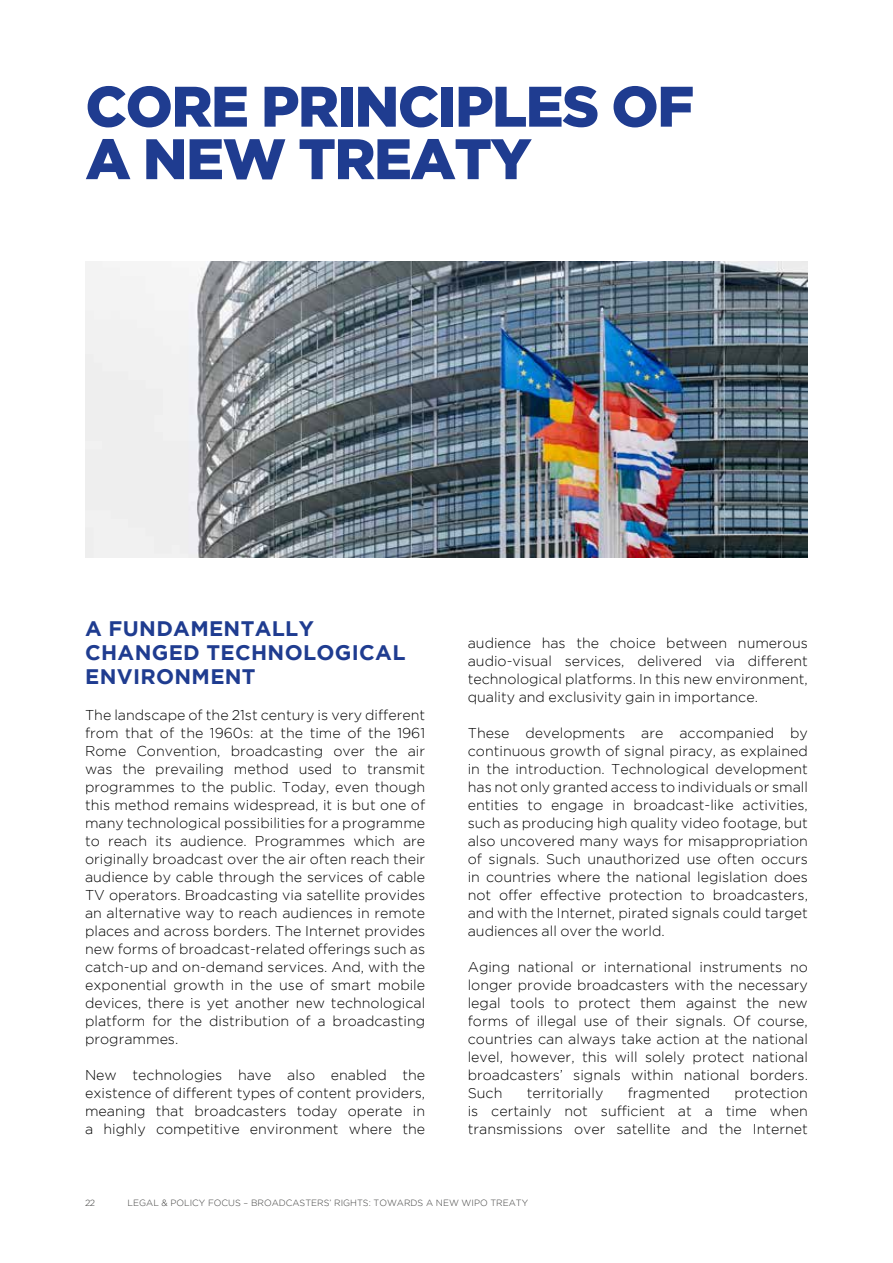
<style>
.page{position:relative;width:893px;height:1263px;background:#fff}
.page>*{position:absolute;margin:0;border:0;box-sizing:border-box;transform-origin:0 0}
.t1{font:900 57px/52.5px "Gotham";letter-spacing:-.025em;color:#1f3c90}
.t2{font:700 21px/24px "Gotham";letter-spacing:.015em;color:#1f3c90}
.t3{font:300 14.25px/18px "Gotham";color:#000;text-align:justify}
.t4{font:300 9px "Gotham";color:#3c3c3b}
</style>
<div class="page">
<img style="left:85px;top:261px;width:723px;height:297px">
<h1 class="t1" style="left:85px;top:79px;width:610px">CORE PRINCIPLES OF<br>A NEW TREATY</h1>
<h2 class="t2" style="left:85px;top:616px;width:322px">A FUNDAMENTALLY<br>CHANGED TECHNOLOGICAL<br>ENVIRONMENT</h2>
<p class="t3" style="left:85px;top:706px;width:342px">The landscape of the 21st century is very different from that of the 1960s: at the time of the 1961<br>Rome Convention, broadcasting over the air was the prevailing method used to transmit programmes to the public. Today, even though this method remains widespread, it is but one of many technological possibilities for a programme to reach its audience. Programmes which are originally broadcast over the air often reach their audience by cable through the services of cable TV operators. Broadcasting via satellite provides an alternative way to reach audiences in remote places and across borders. The Internet provides new forms of broadcast-related offerings such as catch-up and on-demand services. And, with the exponential growth in the use of smart mobile devices, there is yet another new technological platform for the distribution of a broadcasting programmes.</p>
<p class="t3" style="left:85px;top:1066px;width:342px">New technologies have also enabled the existence of different types of content providers, meaning that broadcasters today operate in a highly competitive environment where the</p>
<p class="t3" style="left:468px;top:634px;width:342px">audience has the choice between numerous audio-visual services, delivered via different technological platforms. In this new environment, quality and exclusivity gain in importance.</p>
<p class="t3" style="left:468px;top:724px;width:342px">These developments are accompanied by continuous growth of signal piracy, as explained in the introduction. Technological development has not only granted access to individuals or small entities to engage in broadcast-like activities, such as producing high quality video footage, but also uncovered many ways for misappropriation of signals. Such unauthorized use often occurs in countries where the national legislation does not offer effective protection to broadcasters, and with the Internet, pirated signals could target audiences all over the world.</p>
<p class="t3" style="left:468px;top:958px;width:342px">Aging national or international instruments no longer provide broadcasters with the necessary legal tools to protect them against the new forms of illegal use of their signals. Of course, countries can always take action at the national level, however, this will solely protect national broadcasters’ signals within national borders.<br>Such</p>
<p class="t3" style="left:527px;top:1084px;width:78px">territorially</p>
<p class="t3" style="left:628px;top:1084px;width:84px">fragmented</p>
<p class="t3" style="left:468px;top:1084px;width:342px;text-indent:267px">protection is certainly not sufficient at a time when transmissions over satellite and the Internet</p>
<p class="t4" style="left:85px;top:1198px;width:12px">22</p>
<p class="t4" style="left:128px;top:1198px;width:402px">LEGAL &amp; POLICY FOCUS – BROADCASTERS’ RIGHTS: TOWARDS A NEW WIPO TREATY</p>
</div>
